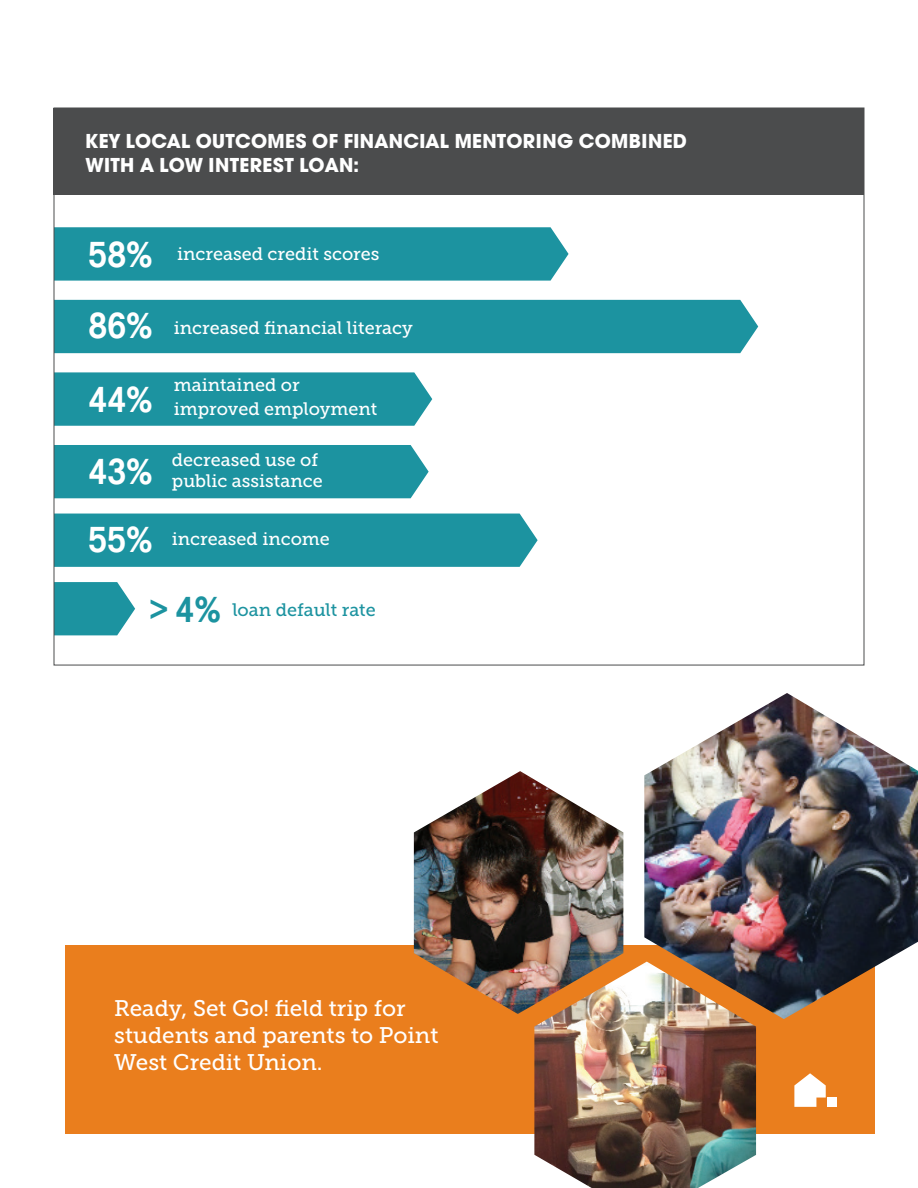
<style>
.page{position:relative;width:918px;height:1188px;background:#fff}
.page>*{position:absolute;margin:0;border:0;box-sizing:border-box;transform-origin:0 0}
.t1{font:600 condensed 37.5px/67.8px "Avalon";color:#fff}
.t2{font:22.5px/27px "Museo Slab 500";color:#fff}
.t3{font:700 21px/24px "Avalon";letter-spacing:.015em;color:#fff}
.t4{font:18px/24px "Museo Slab 500";color:#fff}
.t5{font:18px "Museo Slab 500";color:#1c93a0}
.s1{font-family:"Avalon";font-weight:600;font-stretch:condensed;font-size:37.5px}
</style>
<div class="page">
<div style="left:65px;top:945px;width:810px;height:189px;background:#ea7e1d"></div>
<div style="left:56px;top:227px;width:513px;height:54px;background:#1c93a0"></div>
<div style="left:56px;top:300px;width:702px;height:53px;background:#1c93a0"></div>
<div style="left:56px;top:372px;width:376px;height:54px;background:#1c93a0"></div>
<div style="left:56px;top:445px;width:373px;height:53px;background:#1c93a0"></div>
<div style="left:56px;top:514px;width:482px;height:53px;background:#1c93a0"></div>
<svg style="left:56px;top:582px;width:79px;height:53px;background:#359faa"></svg>
<div style="left:54px;top:108px;width:810px;height:86px;background:#4b4c4d"></div>
<img style="left:644px;top:693px;width:274px;height:326px">
<img style="left:414px;top:771px;width:209px;height:243px">
<img style="left:534px;top:962px;width:222px;height:226px">
<div style="left:828px;top:1098px;width:9px;height:9px;background:#fff"></div>
<svg style="left:794px;top:1073px;width:32px;height:34px"></svg>
<p class="t3" style="left:86px;top:129px;width:603px">KEY LOCAL OUTCOMES OF FINANCIAL MENTORING COMBINED<br>WITH A LOW INTEREST LOAN:</p>
<h1 class="t1" style="left:88px;top:221px;width:66px">58%</h1>
<h1 class="t1" style="left:88px;top:292px;width:66px">86%</h1>
<h1 class="t1" style="left:88px;top:366px;width:66px">44%</h1>
<h1 class="t1" style="left:88px;top:438px;width:66px">43%<br>55%</h1>
<p class="t4" style="left:177px;top:242px;width:204px">increased credit scores</p>
<p class="t4" style="left:174px;top:315px;width:241px">increased financial literacy</p>
<p class="t4" style="left:174px;top:373px;width:205px">maintained or improved employment</p>
<p class="t4" style="left:172px;top:450px;width:152px;line-height:21px">decreased use of public assistance</p>
<p class="t4" style="left:172px;top:526px;width:160px">increased income</p>
<p class="t5" style="left:150px;top:600px;width:228px"><span class="s1">&gt; 4%</span> loan default rate</p>
<p class="t2" style="left:114px;top:994px;width:326px">Ready, Set Go! field trip for students and parents to Point<br>West Credit Union.</p>
</div>
